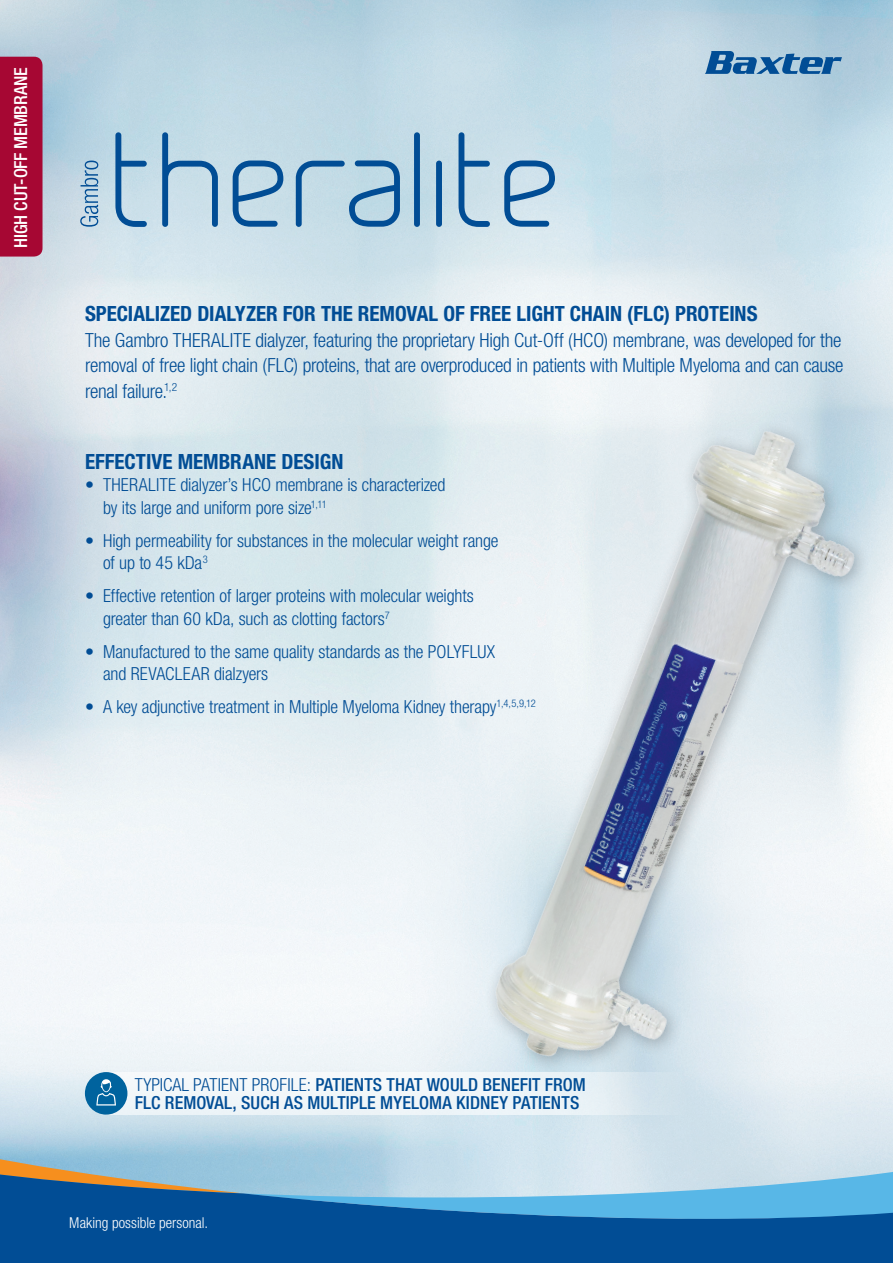
<style>
.page{position:relative;width:893px;height:1263px;background:#fff}
.page>*{position:absolute;margin:0;border:0;box-sizing:border-box;transform-origin:0 0}
.Headline_14_15_Bold{font:700 condensed 21px "Helvetica Neue LT Std";color:#014d95}
.Manchet_13_17_Light{font:300 condensed 19.5px/25.5px "Helvetica Neue LT Std";letter-spacing:-.015em;color:#014d95;text-align:justify}
.t1{font:300 condensed 18px/22.5px "Helvetica Neue LT Std";letter-spacing:-.01em;color:#014d95}
.t2{font:500 condensed 18px/18px "Helvetica Neue LT Std";letter-spacing:.005em;color:#014d95}
.t3{font:500 condensed 18px "Helvetica Neue LT Std";letter-spacing:-.015em;color:#fff}
.t4{font:300 condensed 15px "Helvetica Neue LT Std";color:#fff}
.s1{font-weight:300}
</style>
<div class="page">
<img style="left:0;top:0;width:893px;height:1155px">
<div style="left:106px;top:1072px;width:580px;height:42px;background:#f1f7f9"></div>
<div style="left:85px;top:1072px;width:42px;height:42px;background:#00639e;border-radius:50%"></div>
<svg style="left:96px;top:1079px;width:20px;height:26px"></svg>
<img style="left:463px;top:399px;width:430px;height:712px">
<svg style="left:0;top:1155px;width:893px;height:17px;background:#b9d3df"></svg>
<svg style="left:0;top:1172px;width:893px;height:91px;background:#3578af"></svg>
<svg style="left:705px;top:51px;width:137px;height:23px;background:#5a8db9"></svg>
<svg style="left:296px;top:160px;width:104px;height:67px;background:#92b7d1"></svg>
<svg style="left:115px;top:132px;width:32px;height:95px;background:#90b6d1"></svg>
<svg style="left:459px;top:132px;width:31px;height:95px;background:#96b9d2"></svg>
<svg style="left:233px;top:160px;width:50px;height:67px;background:#85adcb"></svg>
<svg style="left:504px;top:160px;width:51px;height:67px;background:#8cb1cf"></svg>
<svg style="left:162px;top:132px;width:56px;height:95px;background:#9cbed5"></svg>
<div style="left:436px;top:161px;width:6px;height:66px;background:#014d95;border-radius:3px"></div>
<div style="left:414px;top:132px;width:6px;height:95px;background:#014d95;border-radius:3px"></div>
<svg style="left:80px;top:161px;width:18px;height:66px"></svg>
<div style="left:0;top:57px;width:43px;height:200px;background:#a60733"></div>
<p class="t3" style="left:10px;top:248px;width:182px;rotate:-90deg">HIGH CUT-OFF MEMBRANE</p>
<p class="Headline_14_15_Bold" style="left:85px;top:301px;width:674px">SPECIALIZED DIALYZER FOR THE REMOVAL OF FREE LIGHT CHAIN (FLC) PROTEINS</p>
<p class="Manchet_13_17_Light" style="left:85px;top:327px;width:760px">The Gambro THERALITE dialyzer, featuring the proprietary High Cut-Off (HCO) membrane, was developed for the removal of free light chain (FLC) proteins, that are overproduced in patients with Multiple Myeloma and can cause renal failure.<sup>1,2</sup></p>
<p class="Headline_14_15_Bold" style="left:85px;top:448px;width:260px">EFFECTIVE MEMBRANE DESIGN</p>
<p class="t1" style="left:103px;top:473px;width:344px;text-indent:-18px">• THERALITE dialyzer’s HCO membrane is characterized by its large and uniform pore size<sup>1,11</sup></p>
<p class="t1" style="left:103px;top:529px;width:397px;text-indent:-18px">• High permeability for substances in the molecular weight range of up to 45 kDa<sup>3</sup></p>
<p class="t1" style="left:103px;top:584px;width:372px;text-indent:-18px">• Effective retention of larger proteins with molecular weights greater than 60 kDa, such as clotting factors<sup>7</sup></p>
<p class="t1" style="left:103px;top:640px;width:394px;text-indent:-18px">• Manufactured to the same quality standards as the POLYFLUX and REVACLEAR dialzyers</p>
<p class="t1" style="left:85px;top:695px;width:452px">• A key adjunctive treatment in Multiple Myeloma Kidney therapy<sup>1,4,5,9,12</sup></p>
<p class="t2" style="left:135px;top:1075px;width:453px"><span class="s1">TYPICAL PATIENT PROFILE:</span> PATIENTS THAT WOULD BENEFIT FROM<br>FLC REMOVAL, SUCH AS MULTIPLE MYELOMA KIDNEY PATIENTS</p>
<p class="t4" style="left:69px;top:1214px;width:140px">Making possible personal.</p>
</div>
